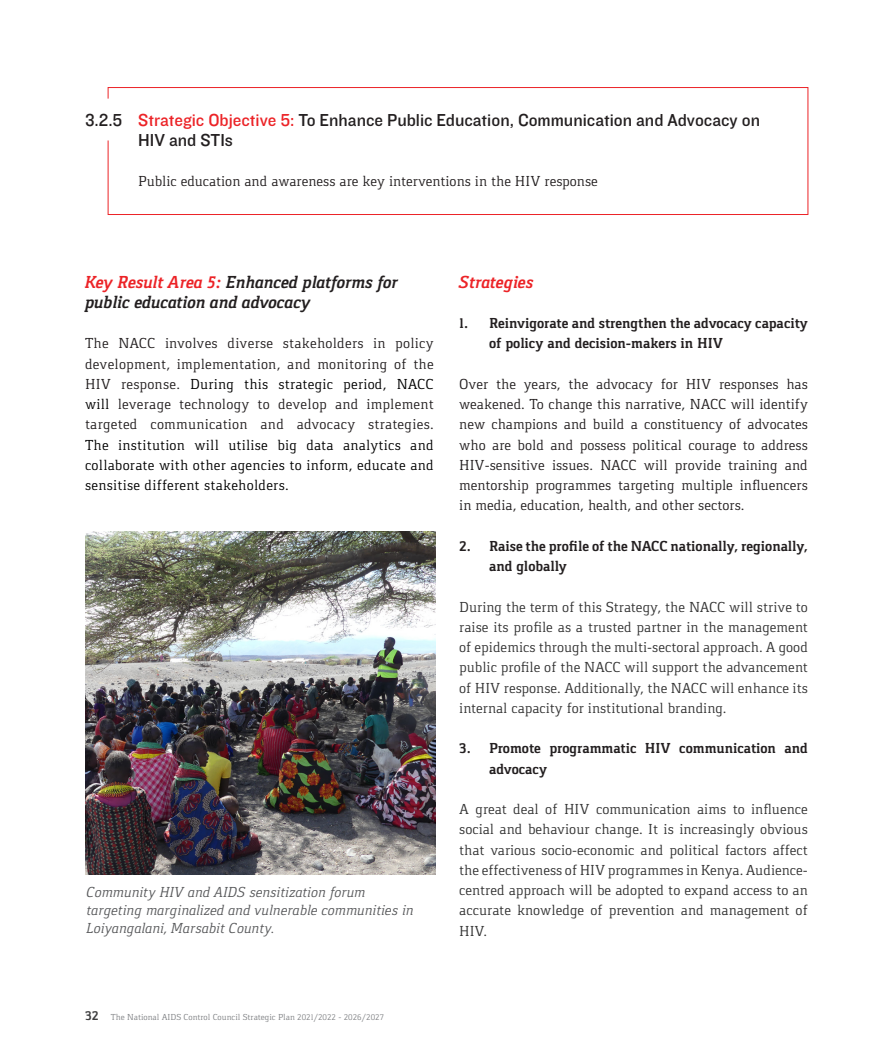
<style>
.page{position:relative;width:893px;height:1063px;background:#fff}
.page>*{position:absolute;margin:0;border:0;box-sizing:border-box;transform-origin:0 0}
.Title_3{font:18px/20.2px "Knockout HTF31 Junior Middlewt";color:#231f20}
.Key_Result_Area{font:italic 700 18px/20.2px "Gaspar";color:#231f20}
.Key_Result_Area-2{font:italic 700 18px "Gaspar";color:#ec2327}
.Bodytext{font:15px/20.2px "Gaspar";color:#231f20;text-align:justify}
.Bodytext-2{font:15px/20.2px "Gaspar";color:#333;text-align:justify}
.Numbered_Bodytext{font:700 15px/20.2px "Gaspar";color:#231f20}
.Graphic_text{font:italic 15px/18px "Gaspar";color:#57585a}
.t1{font:700 13.5px "Gaspar";color:#3e3e3f}
.t2{font:9px "Gaspar";color:#808285}
.s1{color:#ec2327}
.s2{color:#000}
</style>
<div class="page">
<svg style="left:107px;top:87px;width:702px;height:128px"></svg>
<img style="left:85px;top:531px;width:350px;height:343px">
<p class="Title_3" style="left:138px;top:110px;width:623px;text-indent:-53px">3.2.5 <span class="s1">Strategic Objective 5:</span> To Enhance Public Education, Communication and Advocacy on<br>HIV and STIs</p>
<p class="Bodytext" style="left:138px;top:171px;width:461px">Public education and awareness are key interventions in the HIV response</p>
<p class="Key_Result_Area" style="left:85px;top:272px;width:314px"><span class="s1">Key Result Area 5:</span> Enhanced platforms for public education and advocacy</p>
<p class="Bodytext" style="left:85px;top:333px;width:350px">The NACC involves diverse stakeholders in policy development, implementation, and monitoring of the HIV response. <span class="s2">During this strategic period, NACC will</span> leverage technology to develop and implement targeted communication and advocacy strategies.<br><span class="s2">The institution will utilise big data analytics and collaborate with other agencies to inform, educate and sensitise different stakeholders.</span></p>
<p class="Graphic_text" style="left:86px;top:883px;width:329px">Community HIV and AIDS sensitization forum targeting marginalized and vulnerable communities in<br>Loiyangalani, Marsabit County.</p>
<p class="Key_Result_Area-2" style="left:459px;top:271px;width:76px">Strategies</p>
<p class="Numbered_Bodytext" style="left:489px;top:313px;width:320px;text-indent:-30px">1. Reinvigorate and strengthen the advocacy capacity of policy and decision-makers in HIV</p>
<p class="Bodytext" style="left:459px;top:374px;width:350px">Over the years, the advocacy for HIV responses has weakened. To change this narrative, NACC will identify new champions and build a constituency of advocates who are bold and possess political courage to address HIV-sensitive issues. NACC will provide training and mentorship programmes targeting multiple influencers in media, education, health, and other sectors.</p>
<p class="Numbered_Bodytext" style="left:489px;top:536px;width:320px;text-indent:-30px">2. Raise the profile of the NACC nationally, regionally, and globally</p>
<p class="Bodytext-2" style="left:459px;top:596px;width:350px">During the term of this Strategy, the NACC will strive to raise its profile as a trusted partner in the management of epidemics through the multi-sectoral approach. A good public profile of the NACC will support the advancement of HIV response. Additionally, the NACC will enhance its internal capacity for institutional branding.</p>
<p class="Numbered_Bodytext" style="left:489px;top:738px;width:320px;text-indent:-30px">3. Promote programmatic HIV communication and advocacy</p>
<p class="Bodytext-2" style="left:459px;top:799px;width:350px">A great deal of HIV communication aims to influence social and behaviour change. It is increasingly obvious that various socio-economic and political factors affect the effectiveness of HIV programmes in Kenya. Audience&shy;centred approach will be adopted to expand access to an accurate knowledge of prevention and management of HIV.</p>
<p class="t1" style="left:85px;top:1008px;width:15px">32</p>
<p class="t2" style="left:111px;top:1012px;width:275px">The National AIDS Control Council Strategic Plan 2021/2022 – 2026/2027</p>
</div>
